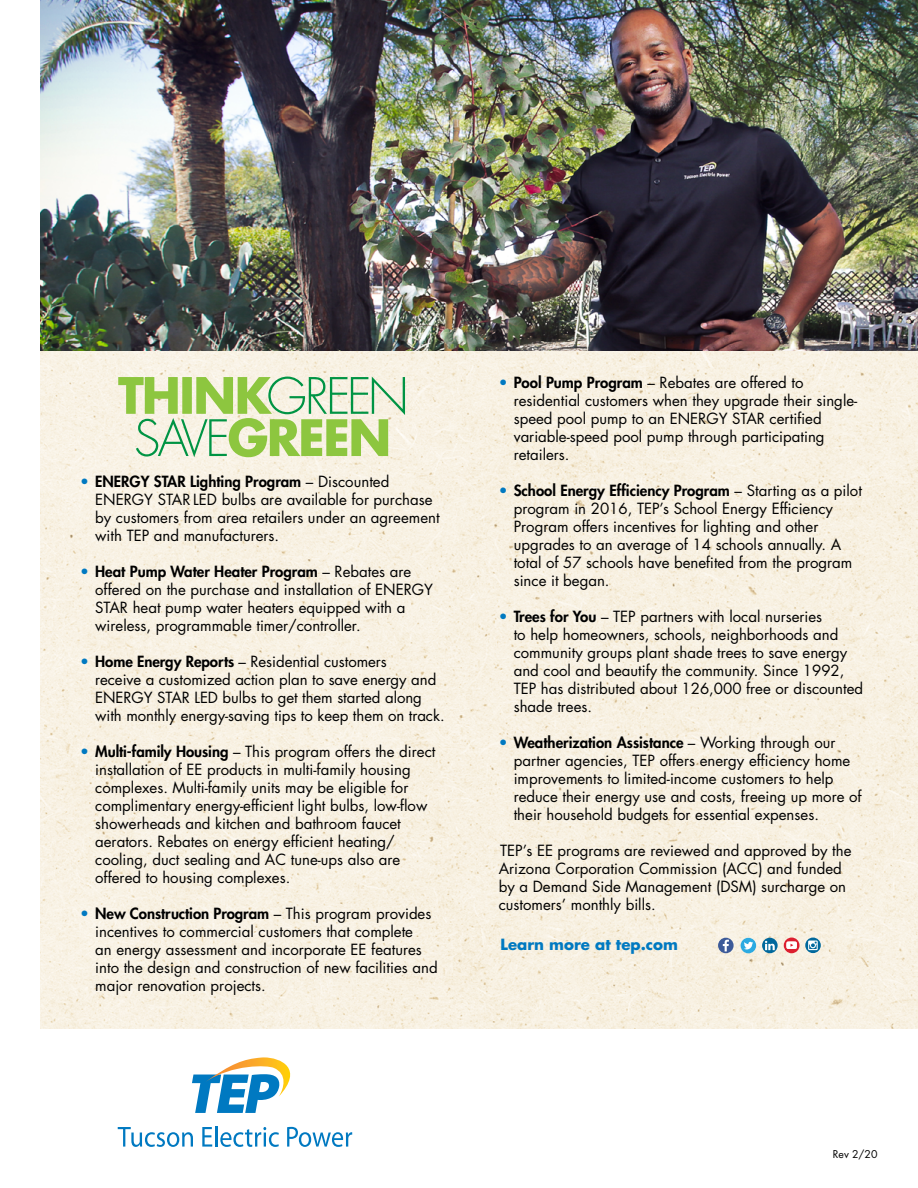
<style>
.page{position:relative;width:918px;height:1188px;background:#fff}
.page>*{position:absolute;margin:0;border:0;box-sizing:border-box;transform-origin:0 0}
.t1{font:15px/18px "Futura Std";color:#000}
.t2{font:700 15px "Futura Std";color:#0079c1}
.t3{font:10.5px "Futura Std";color:#000}
.s1{color:#0079c1}
.s2{font-weight:800}
</style>
<div class="page">
<img style="left:40px;top:351px;width:878px;height:677px">
<svg style="left:192px;top:1057px;width:99px;height:56px"></svg>
<svg style="left:118px;top:1127px;width:75px;height:20px"></svg>
<svg style="left:202px;top:1127px;width:10px;height:20px"></svg>
<hr style="left:215px;top:1126px;width:2px;height:21px;background:#0079c1">
<svg style="left:220px;top:1127px;width:59px;height:20px"></svg>
<svg style="left:287px;top:1127px;width:65px;height:20px"></svg>
<svg style="left:718px;top:938px;width:16px;height:15px"></svg>
<svg style="left:723px;top:940px;width:6px;height:11px"></svg>
<svg style="left:762px;top:938px;width:16px;height:15px"></svg>
<svg style="left:765px;top:941px;width:10px;height:9px"></svg>
<div style="left:741px;top:938px;width:15px;height:15px;background:#2caae1;border-radius:50%"></div>
<svg style="left:744px;top:942px;width:9px;height:7px"></svg>
<svg style="left:784px;top:938px;width:16px;height:15px"></svg>
<svg style="left:805px;top:938px;width:16px;height:15px"></svg>
<svg style="left:808px;top:941px;width:10px;height:9px"></svg>
<img style="left:40px;top:0;width:878px;height:351px">
<svg style="left:118px;top:377px;width:287px;height:80px;background:#c2dca2"></svg>
<p class="t1" style="left:95px;top:472px;width:346px;text-indent:-15px"><span class="s1">•</span> <span class="s2">ENERGY STAR Lighting Program</span> – Discounted ENERGY STAR LED bulbs are available for purchase by customers from area retailers under an agreement with TEP and manufacturers.</p>
<p class="t1" style="left:95px;top:562px;width:339px;text-indent:-15px"><span class="s1">•</span> <span class="s2">Heat Pump Water Heater Program</span> – Rebates are offered on the purchase and installation of ENERGY STAR heat pump water heaters equipped with a wireless, programmable timer/controller.</p>
<p class="t1" style="left:95px;top:652px;width:351px;text-indent:-15px"><span class="s1">•</span> <span class="s2">Home Energy Reports</span> – Residential customers<br>receive a customized action plan to save energy and ENERGY STAR LED bulbs to get them started along with monthly energy-saving tips to keep them on track.</p>
<p class="t1" style="left:95px;top:742px;width:342px;text-indent:-15px"><span class="s1">•</span> <span class="s2">Multi-family Housing</span> – This program offers the direct installation of EE products in multi-family housing complexes. Multi-family units may be eligible for complimentary energy-efficient light bulbs, low-flow showerheads and kitchen and bathroom faucet aerators. Rebates on energy efficient heating/ cooling, duct sealing and AC tune-ups also are offered to housing complexes.</p>
<p class="t1" style="left:95px;top:904px;width:344px;text-indent:-15px"><span class="s1">•</span> <span class="s2">New Construction Program</span> – This program provides incentives to commercial customers that complete<br>an energy assessment and incorporate EE features into the design and construction of new facilities and major renovation projects.</p>
<p class="t1" style="left:514px;top:374px;width:345px;text-indent:-15px"><span class="s1">•</span> <span class="s2">Pool Pump Program</span> – Rebates are offered to residential customers when they upgrade their single&shy;speed pool pump to an ENERGY STAR certified variable-speed pool pump through participating retailers.</p>
<p class="t1" style="left:514px;top:482px;width:350px;text-indent:-15px"><span class="s1">•</span> <span class="s2">School Energy Efficiency Program</span> – Starting as a pilot program in 2016, TEP’s School Energy Efficiency Program offers incentives for lighting and other upgrades to an average of 14 schools annually. A total of 57 schools have benefited from the program since it began.</p>
<p class="t1" style="left:514px;top:608px;width:351px;text-indent:-15px"><span class="s1">•</span> <span class="s2">Trees for You</span> – TEP partners with local nurseries<br>to help homeowners, schools, neighborhoods and community groups plant shade trees to save energy and cool and beautify the community. Since 1992, TEP has distributed about 126,000 free or discounted shade trees.</p>
<p class="t1" style="left:514px;top:734px;width:349px;text-indent:-15px"><span class="s1">•</span> <span class="s2">Weatherization Assistance</span> – Working through our partner agencies, TEP offers energy efficiency home improvements to limited-income customers to help reduce their energy use and costs, freeing up more of their household budgets for essential expenses.</p>
<p class="t1" style="left:499px;top:842px;width:354px">TEP’s EE programs are reviewed and approved by the Arizona Corporation Commission (ACC) and funded by a Demand Side Management (DSM) surcharge on customers’ monthly bills.</p>
<p class="t2" style="left:501px;top:934px;width:179px">Learn more at tep.com</p>
<p class="t3" style="left:833px;top:1147px;width:46px">Rev 2/20</p>
</div>
